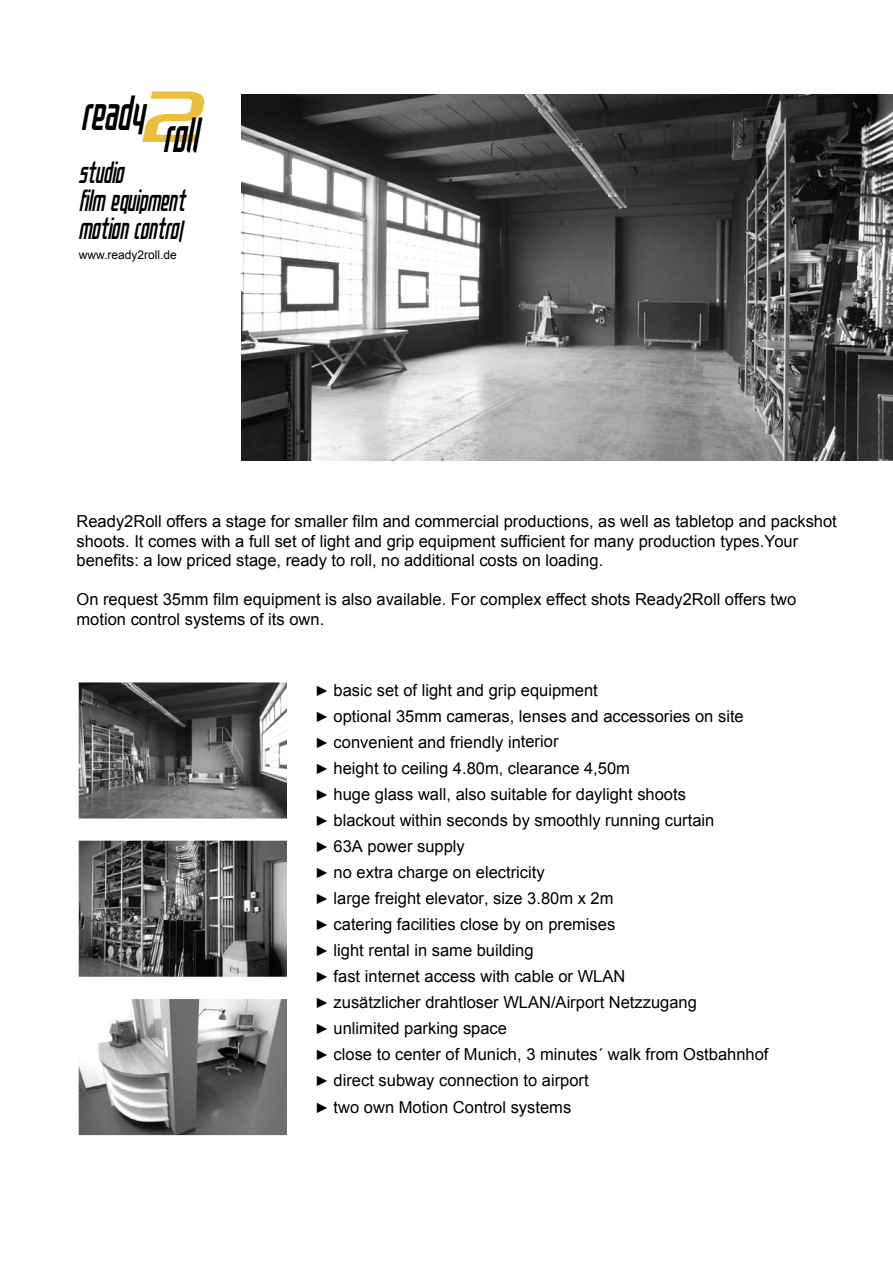
<style>
.page{position:relative;width:893px;height:1263px;background:#fff}
.page>*{position:absolute;margin:0;border:0;box-sizing:border-box;transform-origin:0 0}
.t1{font:italic 45px "FF Rosetta";color:#000;scale:.85 1}
.t2{font:italic 28.05px/28px "FF Rosetta";color:#000;scale:.85 1}
.t3{font:16.5px/19.5px "Arial";color:#000}
.t4{font:12px "Arial";color:#000}
</style>
<div class="page">
<img style="left:79px;top:841px;width:208px;height:136px">
<img style="left:79px;top:999px;width:208px;height:136px">
<img style="left:241px;top:95px;width:651px;height:366px">
<img style="left:79px;top:682px;width:208px;height:137px">
<h1 class="t1" style="left:131px;top:116px;width:107px"><sup>2</sup>roll</h1>
<h1 class="t1" style="left:82px;top:94px;width:76px">ready</h1>
<h2 class="t2" style="left:79px;top:160px;width:126px">studio<br>film equipment motion control</h2>
<p class="t4" style="left:79px;top:248px;width:100px">www.ready2roll.de</p>
<p class="t3" style="left:76px;top:512px;width:761px">Ready2Roll offers a stage for smaller film and commercial productions, as well as tabletop and packshot shoots. It comes with a full set of light and grip equipment sufficient for many production types.Your benefits: a low priced stage, ready to roll, no additional costs on loading.</p>
<p class="t3" style="left:76px;top:590px;width:721px">On request 35mm film equipment is also available. For complex effect shots Ready2Roll offers two motion control systems of its own.</p>
<p class="t3" style="left:315px;top:680px;width:284px">✓ basic set of light and grip equipment</p>
<p class="t3" style="left:315px;top:706px;width:430px">✓ optional 35mm cameras, lenses and accessories on site</p>
<p class="t3" style="left:315px;top:732px;width:245px">✓ convenient and friendly interior</p>
<p class="t3" style="left:315px;top:758px;width:316px">✓ height to ceiling 4.80m, clearance 4,50m</p>
<p class="t3" style="left:315px;top:784px;width:372px">✓ huge glass wall, also suitable for daylight shoots</p>
<p class="t3" style="left:315px;top:810px;width:401px">✓ blackout within seconds by smoothly running curtain</p>
<p class="t3" style="left:315px;top:836px;width:151px">✓ 63A power supply</p>
<p class="t3" style="left:315px;top:862px;width:231px">✓ no extra charge on electricity</p>
<p class="t3" style="left:315px;top:888px;width:300px">✓ large freight elevator, size 3.80m x 2m</p>
<p class="t3" style="left:315px;top:914px;width:302px">✓ catering facilities close by on premises</p>
<p class="t3" style="left:315px;top:940px;width:220px">✓ light rental in same building</p>
<p class="t3" style="left:315px;top:966px;width:312px">✓ fast internet access with cable or WLAN</p>
<p class="t3" style="left:315px;top:993px;width:383px">✓ zusätzlicher drahtloser WLAN/Airport Netzzugang</p>
<p class="t3" style="left:315px;top:1019px;width:193px">✓ unlimited parking space</p>
<p class="t3" style="left:315px;top:1045px;width:455px">✓ close to center of Munich, 3 minutes´ walk from Ostbahnhof</p>
<p class="t3" style="left:315px;top:1070px;width:275px">✓ direct subway connection to airport</p>
<p class="t3" style="left:315px;top:1097px;width:258px">✓ two own Motion Control systems</p>
</div>
